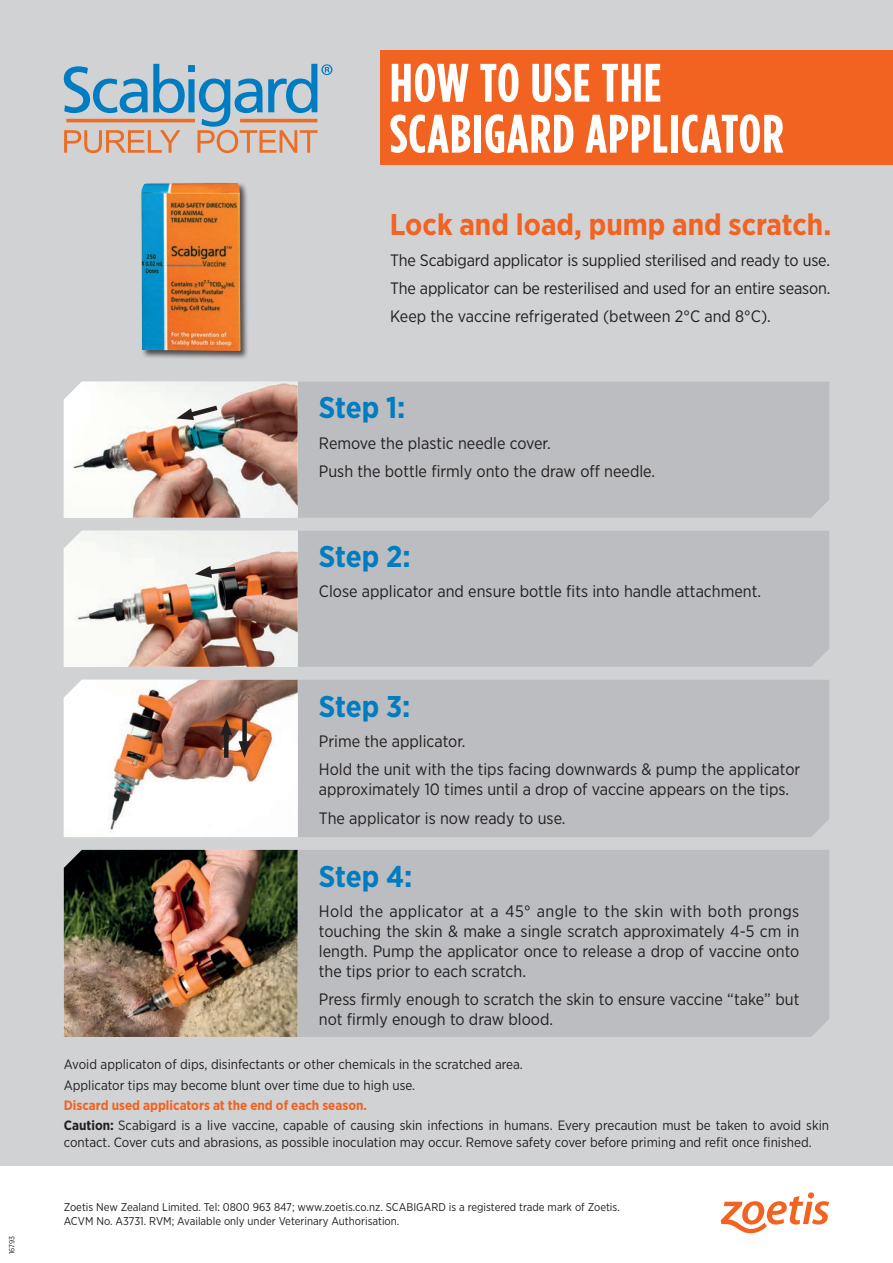
<style>
.page{position:relative;width:893px;height:1263px;background:#fff}
.page>*{position:absolute;margin:0;border:0;box-sizing:border-box;transform-origin:0 0}
.t1{font:700 54px/51px "Gotham Condensed";letter-spacing:.02em;color:#fff}
.t2{font:700 30px "Gotham Narrow";color:#f26221}
.t3{font:700 30px "Gotham Narrow";letter-spacing:-.005em;color:#007cc2}
.t4{font:16.5px/28.3px "Gotham Narrow";color:#231f20}
.t5{font:13.5px/20.4px "Gotham Narrow";color:#231f20}
.t6{font:11.25px/13.5px "Gotham Narrow";color:#231f20}
.t7{font:7.5px "Gotham Narrow";letter-spacing:-.01em;color:#231f20}
.s1{font-weight:700;color:#f26221}
.s2{font-weight:700}
</style>
<div class="page">
<div style="left:0;top:0;width:893px;height:1165px;background:#d1d2d4"></div>
<div style="left:380px;top:50px;width:513px;height:115px;background:#f26221"></div>
<svg style="left:721px;top:1192px;width:108px;height:41px"></svg>
<svg style="left:64px;top:64px;width:268px;height:89px"></svg>
<hr style="left:240px;top:119px;width:77px;height:3px;background:#ee6d24">
<hr style="left:66px;top:119px;width:129px;height:3px;background:#ee6d24">
<div style="left:141px;top:182px;width:109px;height:178px;background:#231f20;opacity:.75"></div>
<img style="left:141px;top:183px;width:99px;height:168px">
<div style="left:298px;top:850px;width:531px;height:187px;background:#bcbdc0"></div>
<img style="left:64px;top:850px;width:234px;height:187px">
<div style="left:298px;top:382px;width:531px;height:136px;background:#bcbdc0"></div>
<img style="left:64px;top:382px;width:234px;height:136px">
<div style="left:298px;top:531px;width:531px;height:136px;background:#bcbdc0"></div>
<img style="left:64px;top:531px;width:234px;height:136px">
<div style="left:298px;top:680px;width:531px;height:157px;background:#bcbdc0"></div>
<svg style="left:64px;top:680px;width:234px;height:157px"></svg>
<p class="t7" style="left:7px;top:1254px;width:20px;rotate:-90deg">16793</p>
<h1 class="t1" style="left:390px;top:57px;width:395px">HOW TO USE THE<br>SCABIGARD APPLICATOR</h1>
<h2 class="t2" style="left:390px;top:206px;width:443px">Lock and load, pump and scratch.</h2>
<p class="t4" style="left:390px;top:245px;width:442px;text-align:justify">The Scabigard applicator is supplied sterilised and ready to use.<br>The applicator can be resterilised and used for an entire season.<br>Keep the vaccine refrigerated (between 2°C and 8°C).</p>
<h2 class="t3" style="left:319px;top:389px;width:88px">Step 1:</h2>
<p class="t4" style="left:319px;top:429px;width:338px">Remove the plastic needle cover.<br>Push the bottle fi rmly onto the draw off needle.</p>
<h2 class="t3" style="left:319px;top:538px;width:93px">Step 2:</h2>
<p class="t4" style="left:319px;top:577px;width:444px">Close applicator and ensure bottle fits into handle attachment.</p>
<h2 class="t3" style="left:319px;top:687px;width:93px">Step 3:</h2>
<p class="t4" style="left:319px;top:727px;width:483px">Prime the applicator.<br>Hold the unit with the tips facing downwards &amp; pump the applicator</p>
<p class="t4" style="left:319px;top:775px;width:472px">approximately 10 times until a drop of vaccine appears on the tips.<br>The applicator is now ready to use.</p>
<h2 class="t3" style="left:319px;top:857px;width:95px">Step 4:</h2>
<p class="t4" style="left:319px;top:901px;width:482px;line-height:19.8px;text-align:justify">Hold the applicator at a 45° angle to the skin with both prongs touching the skin &amp; make a single scratch approximately 4-5 cm in length. Pump the applicator once to release a drop of vaccine onto the tips prior to each scratch.</p>
<p class="t4" style="left:319px;top:989px;width:482px;line-height:19.8px">Press fi rmly enough to scratch the skin to ensure vaccine “take” but not fi rmly enough to draw blood.</p>
<p class="t5" style="left:64px;top:1054px;width:461px">Avoid applicaton of dips, disinfectants or other chemicals in the scratched area.<br>Applicator tips may become blunt over time due to high use.</p>
<p class="t5" style="left:64px;top:1095px;width:767px"><span class="s1">Discard used applicators at the end of each season.<br></span><span class="s2">Caution:</span> Scabigard is a live vaccine, capable of causing skin infections in humans. Every precaution must be taken to avoid skin</p>
<p class="t5" style="left:64px;top:1131px;width:749px">contact. Cover cuts and abrasions, as possible inoculation may occur. Remove safety cover before priming and refit once fi nished.</p>
<p class="t6" style="left:64px;top:1200px;width:558px">Zoetis New Zealand Limited. Tel: 0800 963 847; www.zoetis.co.nz. SCABIGARD is a registered trade mark of Zoetis.<br>ACVM No. A3731. RVM; Available only under Veterinary Authorisation.</p>
</div>
